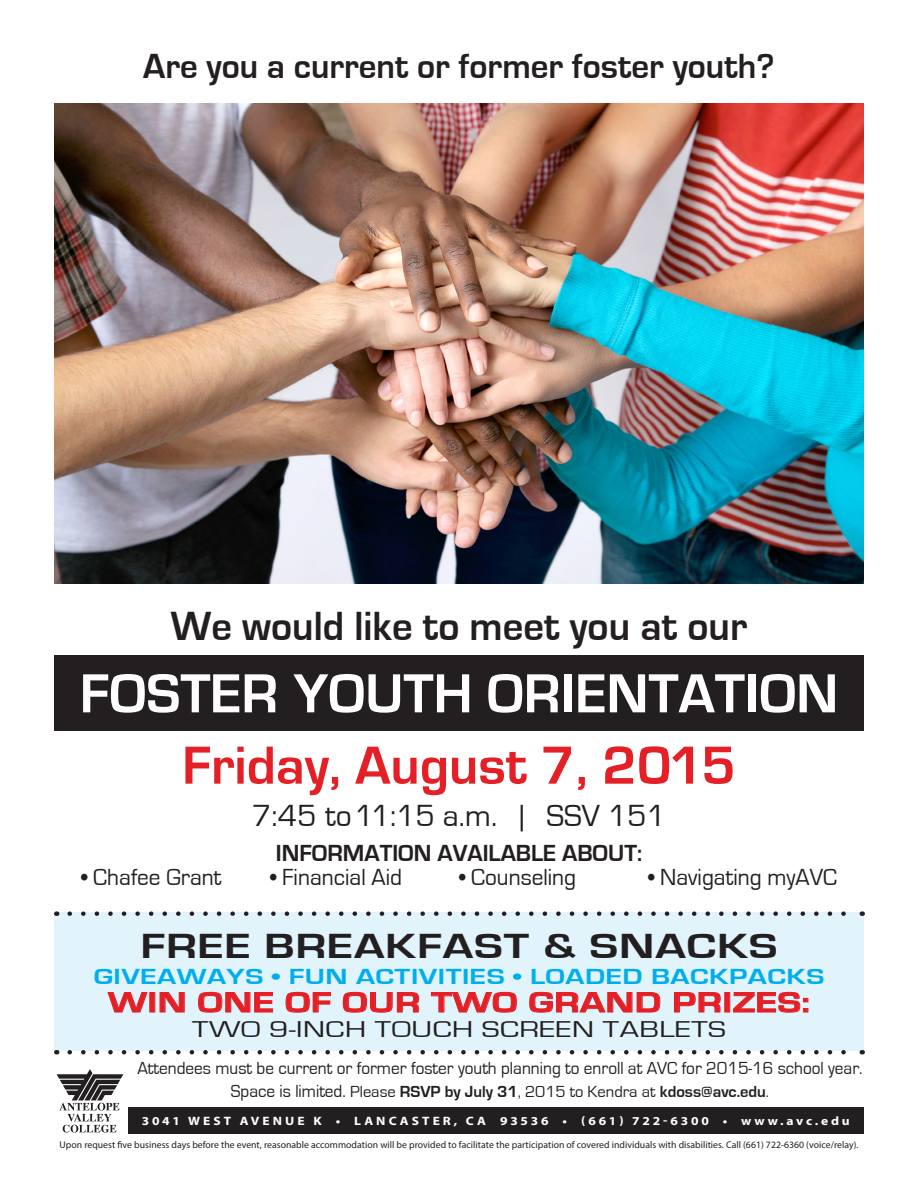
<style>
.page{position:relative;width:918px;height:1188px;background:#fff}
.page>*{position:absolute;margin:0;border:0;box-sizing:border-box;transform-origin:0 0}
.t1{font:700 57px "Eurostile";color:#fff}
.t2{font:700 55.5px "Eurostile";color:#e41f25}
.t3{font:700 42px "Eurostile";color:#231f20}
.t4{font:700 36px "Eurostile";color:#231f20}
.t5{font:700 36px "Eurostile";color:#231f20;scale:1.33 1}
.t6{font:31.5px "Eurostile";color:#231f20}
.t7{font:700 29.25px "Eurostile";letter-spacing:.015em;color:#e41f25;scale:1.33 1}
.t8{font:24px "Eurostile";color:#231f20}
.t9{font:700 24px "Eurostile";color:#231f20}
.t10{font:23.7px "Eurostile";letter-spacing:.015em;color:#231f20;scale:1.33 1}
.t11{font:700 22.5px "Eurostile";letter-spacing:.015em;color:#00aeef;scale:1.33 1}
.t12{font:18px "Eurostile";color:#231f20;scale:.96 1}
.t13{font:700 16.5px "Eurostile";color:#231f20}
.t14{font:700 12.15px "Myriad Pro";letter-spacing:.21em;color:#fff;scale:1.11 1}
.t15{font:9.75px "Myriad Pro";letter-spacing:.005em;color:#231f20}
.s1{font-weight:400;font-size:18px}
.s2{font-weight:400}
</style>
<div class="page">
<img style="left:54px;top:103px;width:810px;height:480px">
<div style="left:54px;top:655px;width:810px;height:76px;background:#231f20"></div>
<div style="left:128px;top:1107px;width:736px;height:27px;background:#231f20"></div>
<div style="left:54px;top:913px;width:810px;height:138px;background:#e1f4fc"></div>
<svg style="left:107px;top:992px;width:41px;height:21px"></svg>
<svg style="left:159px;top:992px;width:26px;height:21px"></svg>
<svg style="left:198px;top:992px;width:75px;height:21px"></svg>
<svg style="left:285px;top:992px;width:46px;height:21px"></svg>
<svg style="left:343px;top:992px;width:76px;height:21px"></svg>
<svg style="left:431px;top:992px;width:86px;height:21px"></svg>
<svg style="left:529px;top:992px;width:132px;height:21px"></svg>
<svg style="left:674px;top:992px;width:47px;height:21px"></svg>
<div style="left:724px;top:992px;width:6px;height:20px;border:1px solid #e41f25"></div>
<svg style="left:733px;top:992px;width:75px;height:21px"></svg>
<svg style="left:57px;top:1069px;width:66px;height:64px"></svg>
<svg style="left:70px;top:911px;width:785px;height:5px"></svg>
<svg style="left:70px;top:1050px;width:776px;height:4px"></svg>
<p class="t4" style="left:143px;top:47px;width:633px">Are you a current or former foster youth?</p>
<p class="t3" style="left:171px;top:603px;width:578px">We would like to meet you at our</p>
<p class="t1" style="left:80px;top:663px;width:760px">FOSTER YOUTH ORIENTATION</p>
<p class="t2" style="left:182px;top:735px;width:555px">Friday, August 7, 2015</p>
<p class="t6" style="left:252px;top:798px;width:415px">7:45 to 11:15 a.m. | SSV 151</p>
<p class="t9" style="left:276px;top:840px;width:368px">INFORMATION AVAILABLE ABOUT:</p>
<p class="t8" style="left:81px;top:865px;width:142px">• Chafee Grant</p>
<p class="t8" style="left:270px;top:865px;width:134px">• Financial Aid</p>
<p class="t8" style="left:459px;top:865px;width:119px">• Counseling</p>
<p class="t8" style="left:648px;top:865px;width:191px">• Navigating myAVC</p>
<p class="t5" style="left:141px;top:927px;width:481px">FREE BREAKFAST &amp; SNACKS</p>
<p class="t11" style="left:94px;top:964px;width:551px">GIVEAWAYS • FUN ACTIVITIES • LOADED BACKPACKS</p>
<p class="t7" style="left:108px;top:986px;width:529px">WIN ONE OF OUR TWO GRAND PRIZES:</p>
<p class="t10" style="left:192px;top:1017px;width:403px">TWO 9-INCH TOUCH SCREEN TABLETS</p>
<p class="t12" style="left:137px;top:1059px;width:757px">Attendees must be current or former foster youth planning to enroll at AVC for 2015-16 school year.</p>
<p class="t13" style="left:231px;top:1082px;width:540px"><span class="s1">Space is limited.</span> <span class="s2">Please</span> RSVP by July 31<span class="s2">, 2015 to Kendra at</span> kdoss@avc.edu<span class="s2">.</span></p>
<p class="t14" style="left:142px;top:1113px;width:639px">3041 WEST AVENUE K • LANCASTER, CA 93536 • (661) 722-6300 • www.avc.edu</p>
<p class="t15" style="left:60px;top:1139px;width:800px">Upon request five business days before the event, reasonable accommodation will be provided to facilitate the participation of covered individuals with disabilities. Call (661) 722-6360 (voice/relay).</p>
</div>
